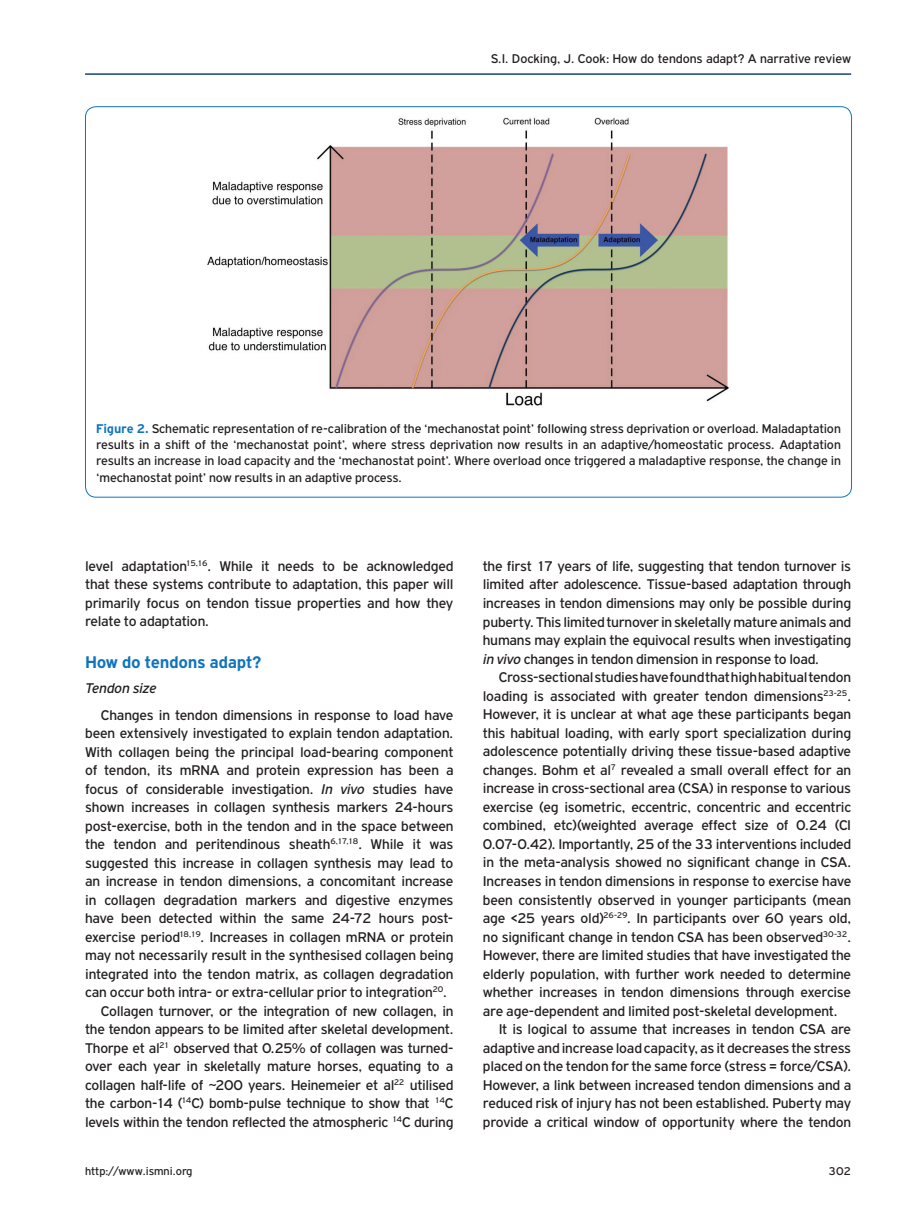
<style>
.page{position:relative;width:915px;height:1212px;background:#fff}
.page>*{position:absolute;margin:0;border:0;box-sizing:border-box;transform-origin:0 0}
.t1{font:700 18px "PF Highway Gothic";letter-spacing:-.02em;color:#1074bc}
.t2{font:15px/18.6px "PF Highway Gothic";letter-spacing:-.01em;color:#231f20;text-align:justify}
.t3{font:italic 15px "PF Highway Gothic";letter-spacing:-.015em;color:#231f20}
.t4{font:13.5px/16.2px "PF Highway Gothic";color:#231f20;text-align:justify}
.t5{font:12px "PF Highway Gothic";color:#231f20}
.s1{font-weight:700;color:#1074bc}
.s2{font-style:italic}
</style>
<div class="page">
<hr style="left:85px;top:73px;width:765px;height:2px;background:#1a3f74">
<img style="left:207px;top:117px;width:522px;height:289px">
<p class="t4" style="left:490px;top:50px;width:362px">S.I. Docking, J. Cook: How do tendons adapt? A narrative review</p>
<p class="t4" style="left:96px;top:420px;width:746px"><span class="s1">Figure 2.</span> Schematic representation of re-calibration of the ‘mechanostat point’ following stress deprivation or overload. Maladaptation results in a shift of the ‘mechanostat point’, where stress deprivation now results in an adaptive/homeostatic process. Adaptation results an increase in load capacity and the ‘mechanostat point’. Where overload once triggered a maladaptive response, the change in ‘mechanostat point’ now results in an adaptive process.</p>
<p class="t2" style="left:85px;top:557px;width:370px">level adaptation<sup>15,16</sup>. While it needs to be acknowledged that these systems contribute to adaptation, this paper will primarily focus on tendon tissue properties and how they relate to adaptation.</p>
<p class="t1" style="left:85px;top:652px;width:178px">How do tendons adapt?</p>
<p class="t3" style="left:85px;top:680px;width:73px">Tendon size</p>
<p class="t2" style="left:101px;top:705px;width:354px">Changes in tendon dimensions in response to load have</p>
<p class="t2" style="left:85px;top:724px;width:369px">been extensively investigated to explain tendon adaptation.</p>
<p class="t2" style="left:85px;top:742px;width:370px">With collagen being the principal load-bearing component</p>
<p class="t2" style="left:85px;top:761px;width:370px">of tendon, its mRNA and protein expression has been a</p>
<p class="t2" style="left:85px;top:779px;width:369px">focus of considerable investigation. <span class="s2">In vivo</span> studies have</p>
<p class="t2" style="left:85px;top:798px;width:370px">shown increases in collagen synthesis markers 24-hours</p>
<p class="t2" style="left:85px;top:816px;width:370px">post-exercise, both in the tendon and in the space between</p>
<p class="t2" style="left:85px;top:835px;width:370px">the tendon and peritendinous sheath<sup>6,17,18</sup>. While it was</p>
<p class="t2" style="left:85px;top:853px;width:370px">suggested this increase in collagen synthesis may lead to</p>
<p class="t2" style="left:85px;top:872px;width:370px">an increase in tendon dimensions, a concomitant increase</p>
<p class="t2" style="left:85px;top:890px;width:370px">in collagen degradation markers and digestive enzymes</p>
<p class="t2" style="left:85px;top:909px;width:369px">have been detected within the same 24-72 hours post-</p>
<p class="t2" style="left:85px;top:927px;width:370px">exercise period<sup>18,19</sup>. Increases in collagen mRNA or protein</p>
<p class="t2" style="left:85px;top:946px;width:369px">may not necessarily result in the synthesised collagen being</p>
<p class="t2" style="left:85px;top:964px;width:370px">integrated into the tendon matrix, as collagen degradation</p>
<p class="t2" style="left:85px;top:983px;width:363px">can occur both intra- or extra-cellular prior to integration<sup>20</sup>.</p>
<p class="t2" style="left:101px;top:1001px;width:354px">Collagen turnover, or the integration of new collagen, in</p>
<p class="t2" style="left:85px;top:1020px;width:370px">the tendon appears to be limited after skeletal development.</p>
<p class="t2" style="left:85px;top:1038px;width:370px">Thorpe et al<sup>21</sup> observed that 0.25% of collagen was turned-</p>
<p class="t2" style="left:85px;top:1057px;width:370px">over each year in skeletally mature horses, equating to a</p>
<p class="t2" style="left:85px;top:1075px;width:370px">collagen half-life of ~200 years. Heinemeier et al<sup>22</sup> utilised</p>
<p class="t2" style="left:85px;top:1094px;width:370px">the carbon-14 (<sup>14</sup>C) bomb-pulse technique to show that <sup>14</sup>C</p>
<p class="t2" style="left:85px;top:1113px;width:370px">levels within the tendon reflected the atmospheric <sup>14</sup>C during</p>
<p class="t2" style="left:482px;top:557px;width:370px">the first 17 years of life, suggesting that tendon turnover is limited after adolescence. Tissue-based adaptation through increases in tendon dimensions may only be possible during puberty. This limited turnover in skeletally mature animals and humans may explain the equivocal results when investigating <span class="s2">in vivo</span> changes in tendon dimension in response to load.</p>
<p class="t2" style="left:498px;top:668px;width:354px">Cross-sectional studies have found that high habitual tendon</p>
<p class="t2" style="left:482px;top:686px;width:369px">loading is associated with greater tendon dimensions<sup>23-25</sup>.</p>
<p class="t2" style="left:482px;top:705px;width:369px">However, it is unclear at what age these participants began</p>
<p class="t2" style="left:482px;top:723px;width:370px">this habitual loading, with early sport specialization during</p>
<p class="t2" style="left:482px;top:742px;width:370px">adolescence potentially driving these tissue-based adaptive</p>
<p class="t2" style="left:482px;top:760px;width:370px">changes. Bohm et al<sup>7</sup> revealed a small overall effect for an</p>
<p class="t2" style="left:482px;top:779px;width:369px">increase in cross-sectional area (CSA) in response to various</p>
<p class="t2" style="left:482px;top:797px;width:370px">exercise (eg isometric, eccentric, concentric and eccentric</p>
<p class="t2" style="left:482px;top:816px;width:369px">combined, etc)(weighted average effect size of 0.24 (CI</p>
<p class="t2" style="left:482px;top:835px;width:370px">0.07-0.42). Importantly, 25 of the 33 interventions included</p>
<p class="t2" style="left:482px;top:853px;width:370px">in the meta-analysis showed no significant change in CSA.</p>
<p class="t2" style="left:482px;top:872px;width:370px">Increases in tendon dimensions in response to exercise have</p>
<p class="t2" style="left:482px;top:890px;width:370px">been consistently observed in younger participants (mean</p>
<p class="t2" style="left:482px;top:909px;width:369px">age &lt;25 years old)<sup>26-29</sup>. In participants over 60 years old,</p>
<p class="t2" style="left:482px;top:927px;width:370px">no significant change in tendon CSA has been observed<sup>30-32</sup>.</p>
<p class="t2" style="left:482px;top:946px;width:369px">However, there are limited studies that have investigated the</p>
<p class="t2" style="left:482px;top:964px;width:369px">elderly population, with further work needed to determine</p>
<p class="t2" style="left:482px;top:983px;width:370px">whether increases in tendon dimensions through exercise</p>
<p class="t2" style="left:482px;top:1001px;width:356px">are age-dependent and limited post-skeletal development.</p>
<p class="t2" style="left:498px;top:1020px;width:354px">It is logical to assume that increases in tendon CSA are</p>
<p class="t2" style="left:482px;top:1038px;width:370px">adaptive and increase load capacity, as it decreases the stress</p>
<p class="t2" style="left:482px;top:1057px;width:370px">placed on the tendon for the same force (stress = force/CSA).</p>
<p class="t2" style="left:482px;top:1075px;width:370px">However, a link between increased tendon dimensions and a</p>
<p class="t2" style="left:482px;top:1094px;width:370px">reduced risk of injury has not been established. Puberty may</p>
<p class="t2" style="left:482px;top:1112px;width:369px">provide a critical window of opportunity where the tendon</p>
<p class="t5" style="left:85px;top:1165px;width:109px">http://www.ismni.org</p>
<p class="t5" style="left:828px;top:1165px;width:24px">302</p>
</div>
